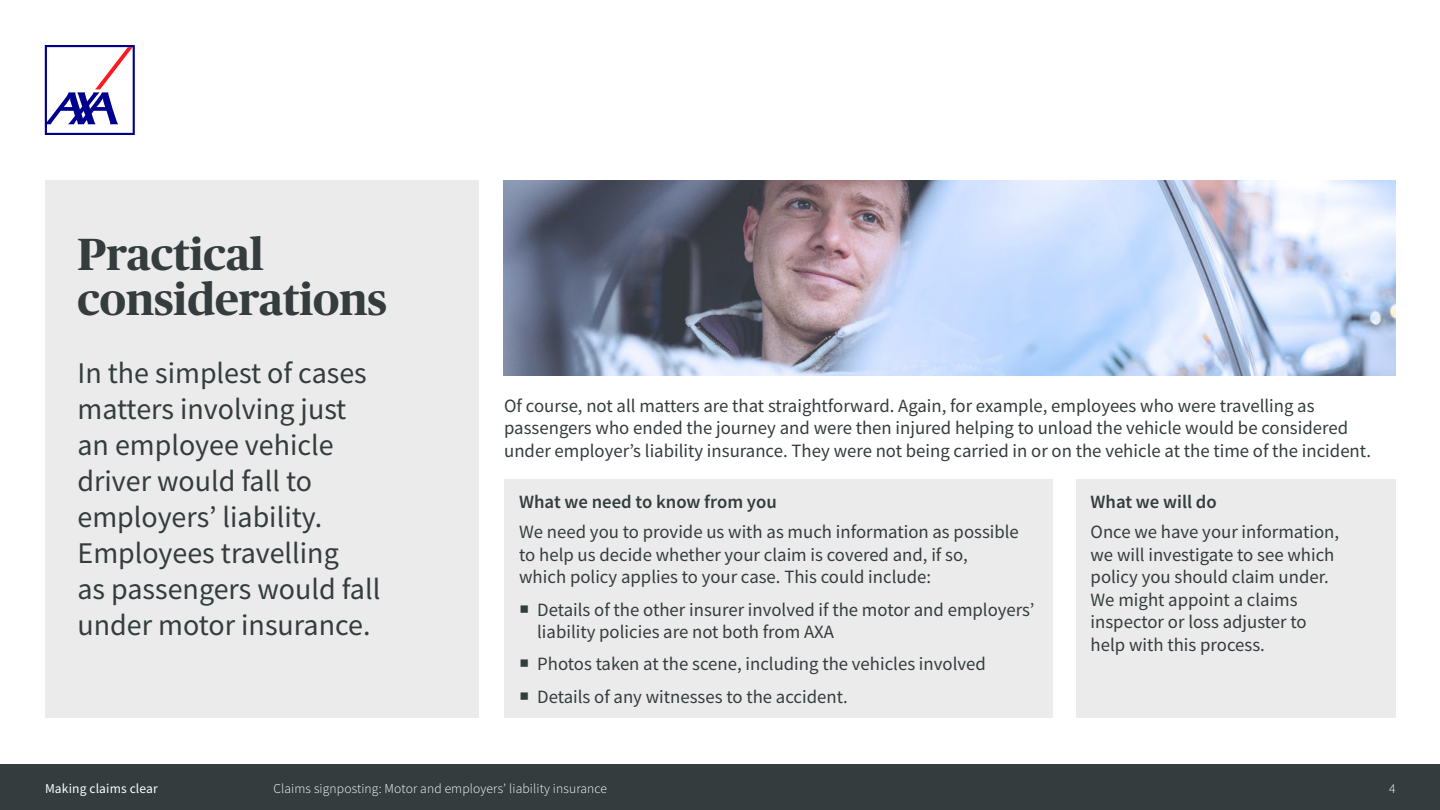
<style>
.page{position:relative;width:1440px;height:810px;background:#fff}
.page>*{position:absolute;margin:0;border:0;box-sizing:border-box;transform-origin:0 0}
.TITLE_-_Page{font:700 45px/45px "Publico Headline";color:#343c3d}
.Subhead_-_Page{font:30px/36px "Source Sans Pro";color:#343c3d}
.Copy_-_25pt{font:18.75px/22.5px "Source Sans Pro";color:#343c3d}
.Copy_-_25pt-2{font:600 18.75px "Source Sans Pro";color:#343c3d}
.t1{font:300 13.5px "Source Sans Pro";letter-spacing:.01em;color:#fff}
.t2{font:13.5px "Source Sans Pro";letter-spacing:.01em;color:#fff}
</style>
<div class="page">
<div style="left:0;top:765px;width:1440px;height:45px;background:#343c3d"></div>
<div style="left:45px;top:180px;width:433px;height:538px;background:#ebebeb"></div>
<img style="left:503px;top:180px;width:892px;height:195px">
<div style="left:504px;top:479px;width:549px;height:239px;background:#ebebeb"></div>
<div style="left:1076px;top:479px;width:319px;height:239px;background:#ebebeb"></div>
<svg style="left:45px;top:45px;width:90px;height:90px"></svg>
<p class="TITLE_-_Page" style="left:78px;top:229px;width:311px">Practical considerations</p>
<p class="Subhead_-_Page" style="left:78px;top:354px;width:304px">In the simplest of cases matters involving just an employee vehicle driver would fall to employers’ liability.<br>Employees travelling<br>as passengers would fall under motor insurance.</p>
<p class="Copy_-_25pt" style="left:504px;top:394px;width:868px">Of course, not all matters are that straightforward. Again, for example, employees who were travelling as passengers who ended the journey and were then injured helping to unload the vehicle would be considered under employer’s liability insurance. They were not being carried in or on the vehicle at the time of the incident.</p>
<p class="Copy_-_25pt-2" style="left:519px;top:490px;width:259px">What we need to know from you</p>
<p class="Copy_-_25pt" style="left:519px;top:521px;width:501px">We need you to provide us with as much information as possible to help us decide whether your claim is covered and, if so, which policy applies to your case. This could include:</p>
<p class="Copy_-_25pt" style="left:537px;top:598px;width:499px;text-indent:-18px">○ Details of the other insurer involved if the motor and employers’ liability policies are not both from AXA</p>
<p class="Copy_-_25pt" style="left:519px;top:653px;width:468px">○ Photos taken at the scene, including the vehicles involved</p>
<p class="Copy_-_25pt" style="left:519px;top:685px;width:330px">○ Details of any witnesses to the accident.</p>
<p class="Copy_-_25pt-2" style="left:1091px;top:490px;width:128px">What we will do</p>
<p class="Copy_-_25pt" style="left:1091px;top:521px;width:250px">Once we have your information, we will investigate to see which policy you should claim under.<br>We might appoint a claims inspector or loss adjuster to help with this process.</p>
<p class="t2" style="left:45px;top:779px;width:114px">Making claims clear</p>
<p class="t1" style="left:273px;top:780px;width:335px">Claims signposting: Motor and employers’ liability insurance</p>
<p class="t1" style="left:1389px;top:780px;width:8px">4</p>
</div>
